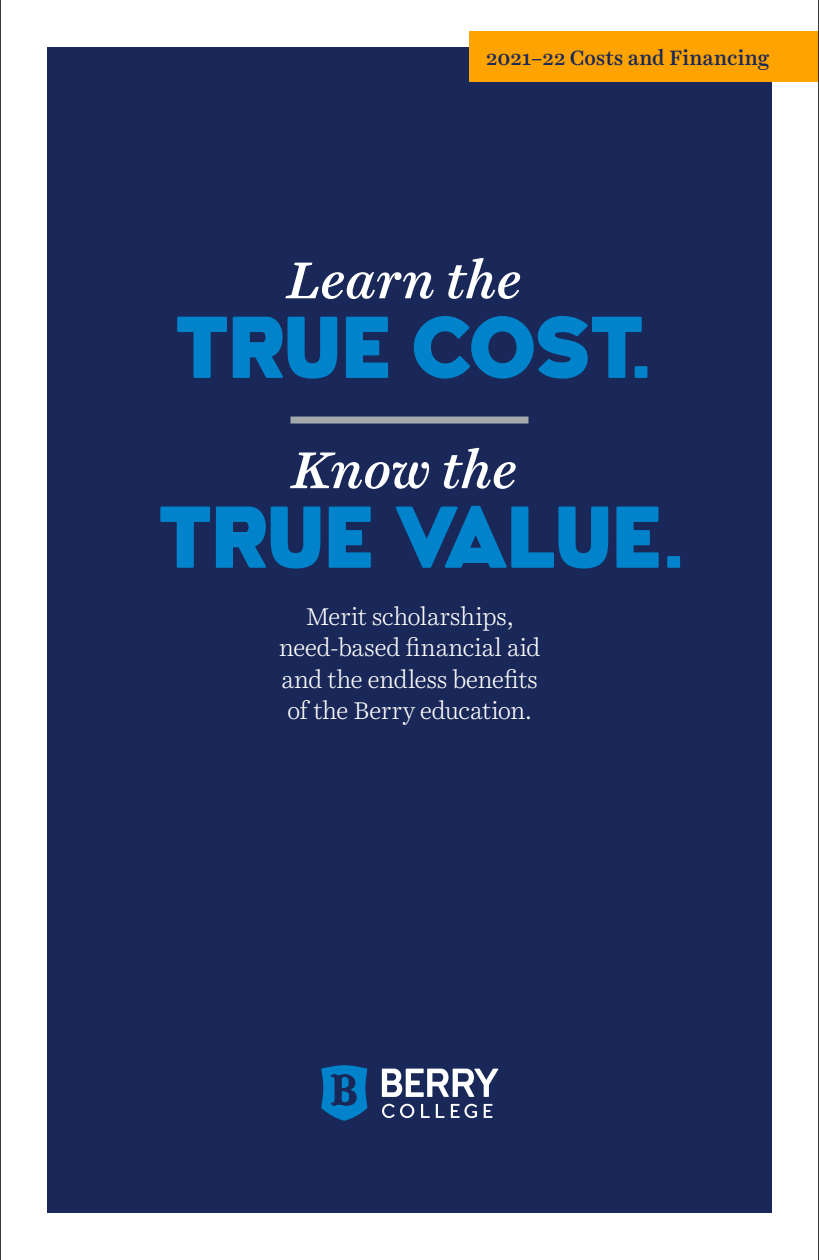
<style>
.page{position:relative;width:819px;height:1260px;background:#fff}
.page>*{position:absolute;margin:0;border:0;box-sizing:border-box;transform-origin:0 0}
.t1{font:900 87.5px "Woodford Bourne";letter-spacing:-.015em;color:#0083ca}
.t2{font:italic 500 52.5px "Harriet Text";letter-spacing:-.005em;color:#fff}
.t3{font:300 24.5px/31.5px "Harriet Text";letter-spacing:-.015em;color:#fff;text-align:center}
.t4{font:500 21px "Harriet Text";letter-spacing:-.005em;color:#192858}
</style>
<div class="page">
<div style="left:47px;top:47px;width:725px;height:1166px;background:#192858"></div>
<div style="left:290px;top:417px;width:239px;height:7px;background:#a3a9ad"></div>
<div style="left:470px;top:32px;width:349px;height:50px;background:#ffa300"></div>
<svg style="left:382px;top:1104px;width:32px;height:14px"></svg>
<svg style="left:421px;top:1104px;width:9px;height:14px"></svg>
<svg style="left:436px;top:1104px;width:8px;height:14px"></svg>
<svg style="left:451px;top:1104px;width:26px;height:14px"></svg>
<svg style="left:484px;top:1104px;width:8px;height:14px"></svg>
<svg style="left:382px;top:1069px;width:116px;height:28px"></svg>
<svg style="left:321px;top:1065px;width:46px;height:56px"></svg>
<hr style="left:0;top:0;width:1px;height:1260px;background:#231f20">
<hr style="left:818px;top:0;width:1px;height:1260px;background:#231f20">
<p class="t4" style="left:486px;top:43px;width:285px">2021–22 Costs and Financing</p>
<h2 class="t2" style="left:286px;top:244px;width:236px">Learn the</h2>
<h1 class="t1" style="left:175px;top:295px;width:477px">TRUE COST.</h1>
<h2 class="t2" style="left:291px;top:433px;width:228px">Know the</h2>
<h1 class="t1" style="left:158px;top:485px;width:527px">TRUE VALUE.</h1>
<p class="t3" style="left:279px;top:600px;width:263px">Merit scholarships, need-based financial aid and the endless benefits of the Berry education.</p>
</div>
